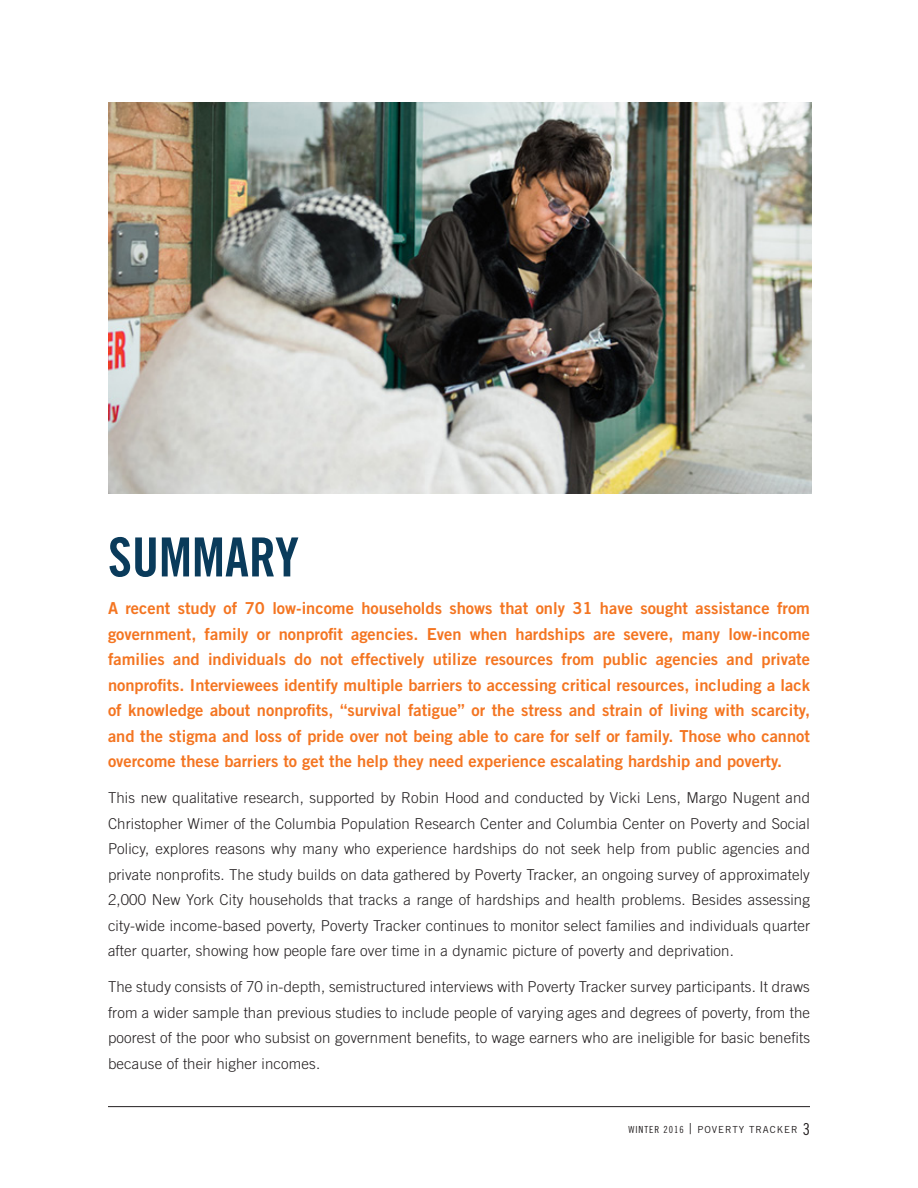
<style>
.page{position:relative;width:918px;height:1188px;background:#fff}
.page>*{position:absolute;margin:0;border:0;box-sizing:border-box;transform-origin:0 0}
.Section_Title{font:54px "Trade Gothic Bold Cond Twenty";color:#0a3b5b}
.t1{font:16.5px/25.5px "Trade Gothic LT Std Bd 2";color:#f47521;text-align:justify}
.t2{font:300 15px/25.5px "Trade Gothic LT Std";letter-spacing:.01em;color:#231f20;text-align:justify}
.t3{font:9.75px "Trade Gothic LT Std";letter-spacing:.1em;color:#231f20}
.s1{font-family:"Trade Gothic LT Std Cn 18"}
.s2{font-weight:300;font-size:15px}
.s3{font-family:"Trade Gothic LT Std Cn 18";font-size:16.5px}
</style>
<div class="page">
<img style="left:108px;top:103px;width:704px;height:390px">
<hr style="left:108px;top:1106px;width:702px;height:1px;background:#231f20">
<p class="Section_Title" style="left:108px;top:524px;width:192px">SUMMARY</p>
<p class="t1" style="left:108px;top:595px;width:704px">A recent study of 70 low-income households shows that only 31 have sought assistance from government, family or nonprofit agencies. Even when hardships are severe, many low-income families and individuals do not effectively utilize resources from public agencies and private nonprofits. Interviewees identify multiple barriers to accessing critical resources, including a lack of knowledge about nonprofits, “survival fatigue” or the stress and strain of living with scarcity, and the stigma and loss of pride over not being able to care for self or family. Those who cannot overcome these barriers to get the help they need experience escalating hardship and poverty.</p>
<p class="t2" style="left:108px;top:785px;width:704px">This new qualitative research, supported by Robin Hood and conducted by Vicki Lens, Margo Nugent and Christopher Wimer of the Columbia Population Research Center and Columbia Center on Poverty and Social Policy, explores reasons why many who experience hardships do not seek help from public agencies and private nonprofits. The study builds on data gathered by Poverty Tracker, an ongoing survey of approximately 2,000 New York City households that tracks a range of hardships and health problems. Besides assessing city-wide income-based poverty, Poverty Tracker continues to monitor select families and individuals quarter after quarter, showing how people fare over time in a dynamic picture of poverty and deprivation.</p>
<p class="t2" style="left:108px;top:974px;width:704px">The study consists of 70 in-depth, semistructured interviews with Poverty Tracker survey participants. It draws from a wider sample than previous studies to include people of varying ages and degrees of poverty, from the poorest of the poor who subsist on government benefits, to wage earners who are ineligible for basic benefits because of their higher incomes.</p>
<p class="t3" style="left:629px;top:1123px;width:183px"><span class="s1">WINTER 2016</span> <span class="s2">|</span> POVERTY TRACKER <span class="s3">3</span></p>
</div>
